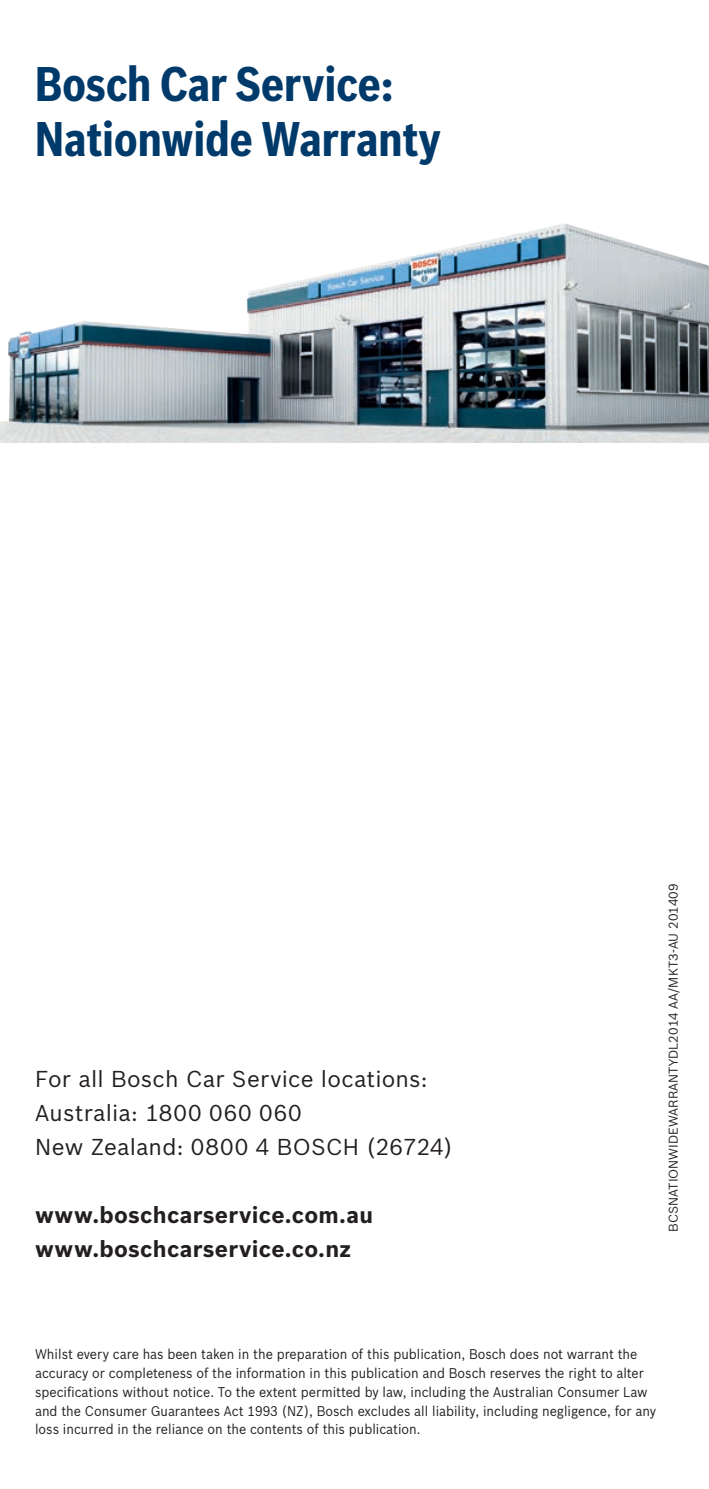
<style>
.page{position:relative;width:709px;height:1489px;background:#fff}
.page>*{position:absolute;margin:0;border:0;box-sizing:border-box;transform-origin:0 0}
.t1{font:700 47.5px/55px "Bosch Sans Cond";color:#003a6a}
.Body_copy{font:22.5px "Bosch Sans";letter-spacing:.01em;color:#231f20}
.Body_copy-2{font:700 22.5px "Bosch Sans";letter-spacing:.015em;color:#231f20}
.t2{font:13.75px/18.8px "Bosch Sans";color:#231f20;scale:.92 1}
.t3{font:12.5px "Bosch Sans";color:#231f20}
</style>
<div class="page">
<img style="left:0;top:223px;width:709px;height:220px">
<p class="t1" style="left:35px;top:56px;width:407px">Bosch Car Service:<br>Nationwide Warranty</p>
<p class="Body_copy" style="left:35px;top:1065px;width:394px">For all Bosch Car Service locations:</p>
<p class="Body_copy" style="left:35px;top:1099px;width:268px">Australia: 1800 060 060</p>
<p class="Body_copy" style="left:35px;top:1133px;width:419px">New Zealand: 0800 4 BOSCH (26724)</p>
<p class="Body_copy-2" style="left:35px;top:1201px;width:339px">www.boschcarservice.com.au</p>
<p class="Body_copy-2" style="left:35px;top:1235px;width:317px">www.boschcarservice.co.nz</p>
<p class="t3" style="left:665px;top:1231px;width:349px;rotate:-90deg">BCSNATIONWIDEWARRANTYDL2014 AA/MKT3-AU 201409</p>
<p class="t2" style="left:35px;top:1344px;width:676px">Whilst every care has been taken in the preparation of this publication, Bosch does not warrant the accuracy or completeness of the information in this publication and Bosch reserves the right to alter specifications without notice. To the extent permitted by law, including the Australian Consumer Law and the Consumer Guarantees Act 1993 (NZ), Bosch excludes all liability, including negligence, for any loss incurred in the reliance on the contents of this publication.</p>
</div>
